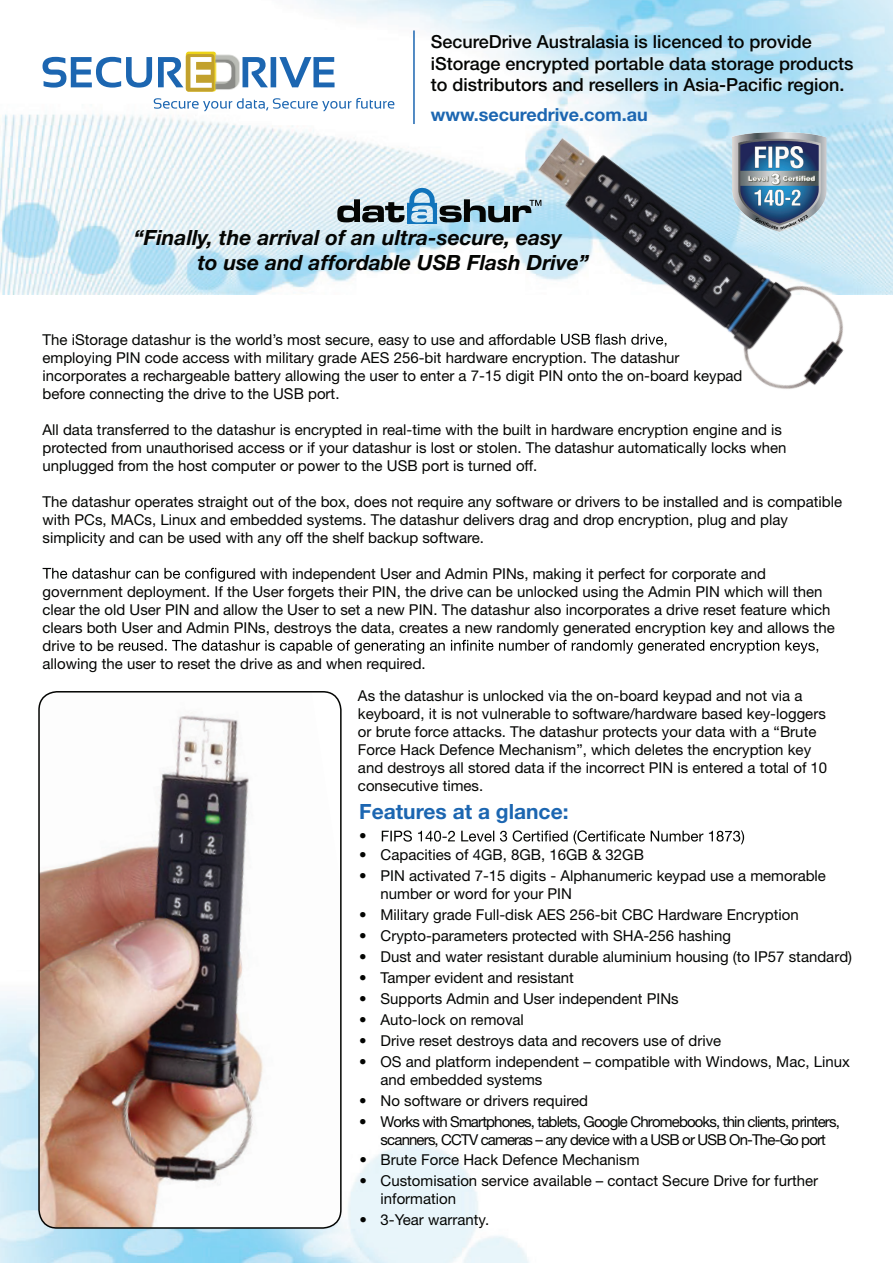
<style>
.page{position:relative;width:893px;height:1263px;background:#fff}
.page>*{position:absolute;margin:0;border:0;box-sizing:border-box;transform-origin:0 0}
.t1{font:italic 700 21px/25.2px "Helvetica Neue LT Std";color:#040503}
.t2{font:700 21px "Helvetica Neue LT Std";color:#1c66b1}
.t3{font:500 18px/21.6px "Helvetica Neue LT Std";color:#040503}
.t4{font:700 18px "Helvetica Neue LT Std";color:#1c66b1}
.t5{font:15px/18px "Helvetica Neue LT Std";color:#040503}
.t6{font:15px/18px "Helvetica Neue LT Std";letter-spacing:-.055em;color:#040503;text-align:center}
</style>
<div class="page">
<img style="left:0;top:0;width:893px;height:294px">
<img style="left:0;top:996px;width:529px;height:267px">
<svg style="left:43px;top:568px;width:190px;height:14px"></svg>
<svg style="left:123px;top:640px;width:695px;height:14px"></svg>
<img style="left:39px;top:692px;width:302px;height:536px">
<div style="left:38px;top:691px;width:304px;height:538px;border:2px solid #040503;border-radius:18px"></div>
<img style="left:505px;top:91px;width:376px;height:298px">
<svg style="left:337px;top:188px;width:204px;height:36px"></svg>
<svg style="left:186px;top:52px;width:30px;height:40px"></svg>
<div style="left:186px;top:54px;width:28px;height:38px;background:#c2a12d;border-radius:3px"></div>
<svg style="left:43px;top:57px;width:140px;height:31px"></svg>
<svg style="left:154px;top:98px;width:240px;height:13px"></svg>
<svg style="left:243px;top:57px;width:92px;height:30px"></svg>
<svg style="left:190px;top:57px;width:22px;height:31px"></svg>
<img style="left:215px;top:43px;width:26px;height:49px">
<hr style="left:413px;top:30px;width:2px;height:94px;background:#1c66b1">
<img style="left:732px;top:132px;width:94px;height:100px">
<svg style="left:382px;top:830px;width:362px;height:14px"></svg>
<p class="t3" style="left:431px;top:31px;width:424px">SecureDrive Australasia is licenced to provide iStorage encrypted portable data storage products to distributors and resellers in Asia-Pacific region.</p>
<p class="t4" style="left:431px;top:104px;width:218px">www.securedrive.com.au</p>
<p class="t1" style="left:197px;top:224px;width:393px;text-indent:-64px">“Finally, the arrival of an ultra-secure, easy<br>to use and affordable USB Flash Drive”</p>
<p class="t5" style="left:43px;top:330px;width:701px">The iStorage datashur is the world’s most secure, easy to use and affor<br>employing PIN code access with military grade AES 256-bit hardware encryption. The datashur incorporates a rechargeable battery allowing the user to enter a 7-15 digit PIN onto the on-board keypad before connecting the drive to the USB port.</p>
<p class="t5" style="left:43px;top:420px;width:746px">All data transferred to the datashur is encrypted in real-time with the built in hardware encryption engine and is protected from unauthorised access or if your datashur is lost or stolen. The datashur automatically locks when unplugged from the host computer or power to the USB port is turned off.</p>
<p class="t5" style="left:43px;top:492px;width:801px">The datashur operates straight out of the box, does not require any software or drivers to be installed and is compatible with PCs, MACs, Linux and embedded systems. The datashur delivers drag and drop encryption, plug and play simplicity and can be used with any off the shelf backup software.</p>
<p class="t5" style="left:43px;top:564px;width:794px;text-indent:192px">red with independent User and Admin PINs, making it perfect for corporate and government deployment. If the User forgets their PIN, the drive can be unlocked using the Admin PIN which will then clear the old User PIN and allow the User to set a new PIN. The datashur also incorporates a drive reset feature which clears both User and Admin PINs, destroys the data, creates a new randomly generated encryption key and allows the drive to be r<br>allowing the user to reset the drive as and when required.</p>
<p class="t5" style="left:358px;top:687px;width:471px">As the datashur is unlocked via the on-board keypad and not via a keyboard, it is not vulnerable to software/hardware based key-loggers or brute force attacks. The datashur protects your data with a “Brute Force Hack Defence Mechanism”, which deletes the encryption key and destroys all stored data if the incorrect PIN is entered a total of 10 consecutive times.</p>
<p class="t2" style="left:359px;top:798px;width:211px">Features at a glance:</p>
<p class="t5" style="left:359px;top:846px;width:286px">• Capacities of 4GB, 8GB, 16GB &amp; 32GB</p>
<p class="t5" style="left:381px;top:867px;width:447px;text-indent:-21px">• PIN activated 7-15 digits - Alphanumeric keypad use a memorable number or word for your PIN</p>
<p class="t5" style="left:359px;top:906px;width:441px">• Military grade Full-disk AES 256-bit CBC Hardware Encryption</p>
<p class="t5" style="left:359px;top:927px;width:373px">• Crypto-parameters protected with SHA-256 hashing</p>
<p class="t5" style="left:359px;top:948px;width:494px">• Dust and water resistant durable aluminium housing (to IP57 standard)</p>
<p class="t5" style="left:359px;top:969px;width:216px">• Tamper evident and resistant</p>
<p class="t5" style="left:359px;top:990px;width:321px">• Supports Admin and User independent PINs</p>
<p class="t5" style="left:359px;top:1011px;width:166px">• Auto-lock on removal</p>
<p class="t5" style="left:359px;top:1032px;width:363px">• Drive reset destroys data and recovers use of drive</p>
<p class="t5" style="left:381px;top:1053px;width:471px;text-indent:-21px">• OS and platform independent – compatible with Windows, Mac, Linux and embedded systems</p>
<p class="t5" style="left:359px;top:1092px;width:230px">• No software or drivers required</p>
<p class="t6" style="left:359px;top:1113px;width:482px">• Works with Smartphones, tablets, Google Chromebooks, thin clients, printers, scanners, CCTV cameras – any device with a USB or USB On-The-Go port</p>
<p class="t5" style="left:359px;top:1150px;width:282px">• Brute Force Hack Defence Mechanism</p>
<p class="t5" style="left:381px;top:1171px;width:439px;text-indent:-21px">• Customisation service available – contact Secure Drive for further information</p>
<p class="t5" style="left:359px;top:1210px;width:131px">• 3-Year warranty.</p>
<p class="t5" style="left:359px;top:827px;width:9px">•</p>
</div>
